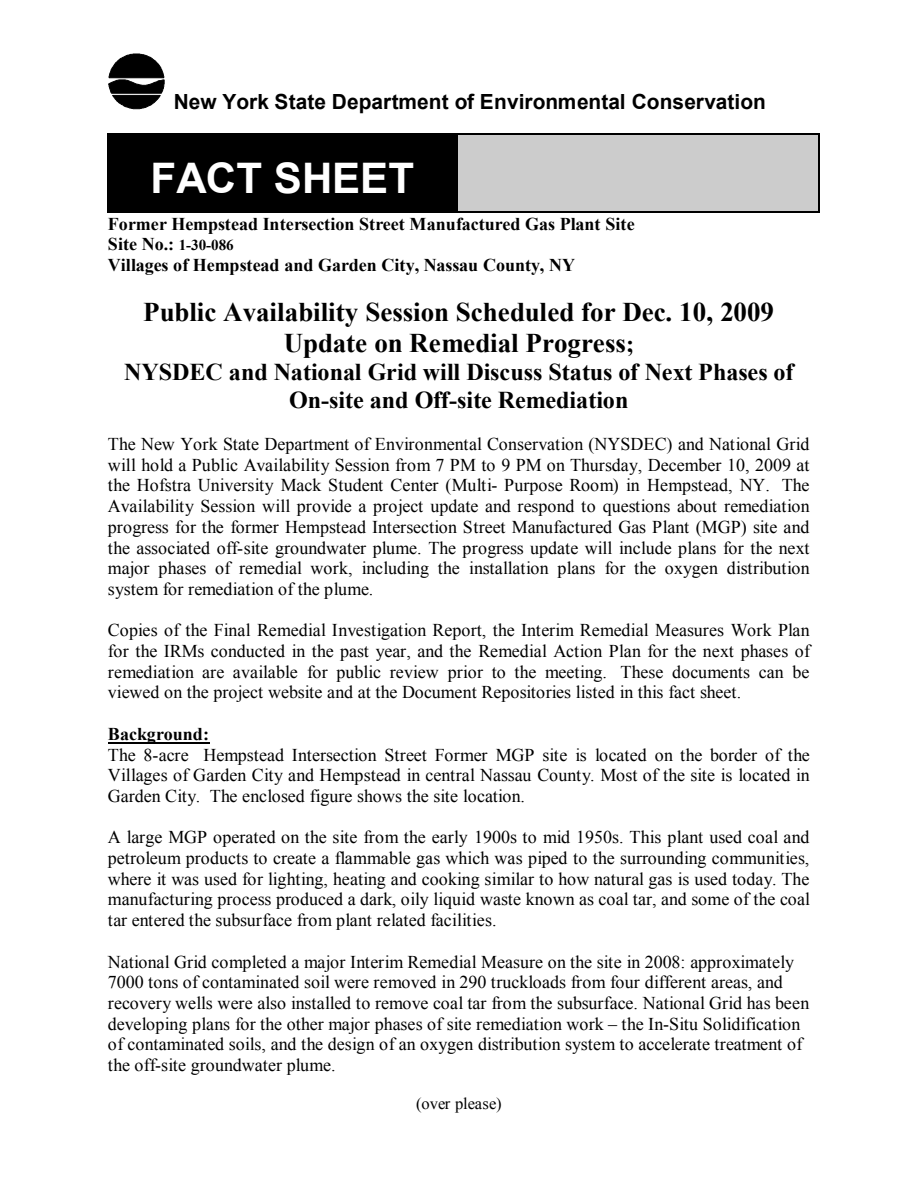
<style>
.page{position:relative;width:918px;height:1188px;background:#fff}
.page>*{position:absolute;margin:0;border:0;box-sizing:border-box;transform-origin:0 0}
.t1{font:700 42.15px "Arial";color:#fff}
.t2{font:700 27px/30.9px "Times New Roman";color:#000;text-align:center}
.t3{font:700 24.15px/27.8px "Times New Roman";letter-spacing:-.005em;color:#000;text-align:center}
.t4{font:700 20.85px "Arial";color:#000}
.t5{font:18px/20.7px "Times New Roman";color:#000;text-align:justify}
.t6{font:700 18px/20.7px "Times New Roman";color:#000}
.t7{font:16.5px "Times New Roman";color:#000}
.s1{font-size:15.15px}
.s2{font-size:24.15px}
</style>
<div class="page">
<svg style="left:108px;top:54px;width:57px;height:55px"></svg>
<svg style="left:107px;top:133px;width:713px;height:80px;background:#616161"></svg>
<hr style="left:108px;top:742px;width:101px;height:2px;background:#000">
<p class="t4" style="left:174px;top:94px;width:593px">New York State Department of Environmental Conservation</p>
<h1 class="t1" style="left:150px;top:162px;width:265px">FACT SHEET</h1>
<p class="t6" style="left:108px;top:215px;width:528px">Former Hempstead Intersection Street Manufactured Gas Plant Site<br>Site No.: <span class="s1">1-30-086<br></span>Villages of Hempstead and Garden City, Nassau County, NY</p>
<h2 class="t2" style="left:143px;top:299px;width:632px">Public Availability Session Scheduled for Dec. 10, 2009<br>Update on Remedial Progress<span class="s2">;</span></h2>
<h3 class="t3" style="left:124px;top:360px;width:671px">NYSDEC and National Grid will Discuss Status of Next Phases of<br>On-site and Off-site Remediation</h3>
<p class="t5" style="left:108px;top:435px;width:703px">The New York State Department of Environmental Conservation (NYSDEC) and National Grid will hold a Public Availability Session from 7 PM to 9 PM on Thursday, December 10, 2009 at the Hofstra University Mack Student Center (Multi- Purpose Room) in Hempstead, NY. The Availability Session will provide a project update and respond to questions about remediation progress for the former Hempstead Intersection Street Manufactured Gas Plant (MGP) site and the associated off-site groundwater plume. The progress update will include plans for the next major phases of remedial work, including the installation plans for the oxygen distribution system for remediation of the plume.</p>
<p class="t5" style="left:108px;top:622px;width:704px">Copies of the Final Remedial Investigation Report, the Interim Remedial Measures Work Plan for the IRMs conducted in the past year, and the Remedial Action Plan for the next phases of remediation are available for public review prior to the meeting. These documents can be viewed on the project website and at the Document Repositories listed in this fact sheet.</p>
<p class="t6" style="left:108px;top:726px;width:103px">Background:</p>
<p class="t5" style="left:108px;top:746px;width:703px">The 8-acre Hempstead Intersection Street Former MGP site is located on the border of the Villages of Garden City and Hempstead in central Nassau County. Most of the site is located in Garden City. The enclosed figure shows the site location.</p>
<p class="t5" style="left:108px;top:829px;width:704px">A large MGP operated on the site from the early 1900s to mid 1950s. This plant used coal and petroleum products to create a flammable gas which was piped to the surrounding communities, where it was used for lighting, heating and cooking similar to how natural gas is used today. The manufacturing process produced a dark, oily liquid waste known as coal tar, and some of the coal tar entered the subsurface from plant related facilities.</p>
<p class="t5" style="left:108px;top:953px;width:703px;text-align:left">National Grid completed a major Interim Remedial Measure on the site in 2008: approximately 7000 tons of contaminated soil were removed in 290 truckloads from four different areas, and recovery wells were also installed to remove coal tar from the subsurface. National Grid has been developing plans for the other major phases of site remediation work – the In-Situ Solidification of contaminated soils, and the design of an oxygen distribution system to accelerate treatment of the off-site groundwater plume.</p>
<p class="t7" style="left:416px;top:1098px;width:87px">(over please)</p>
</div>
